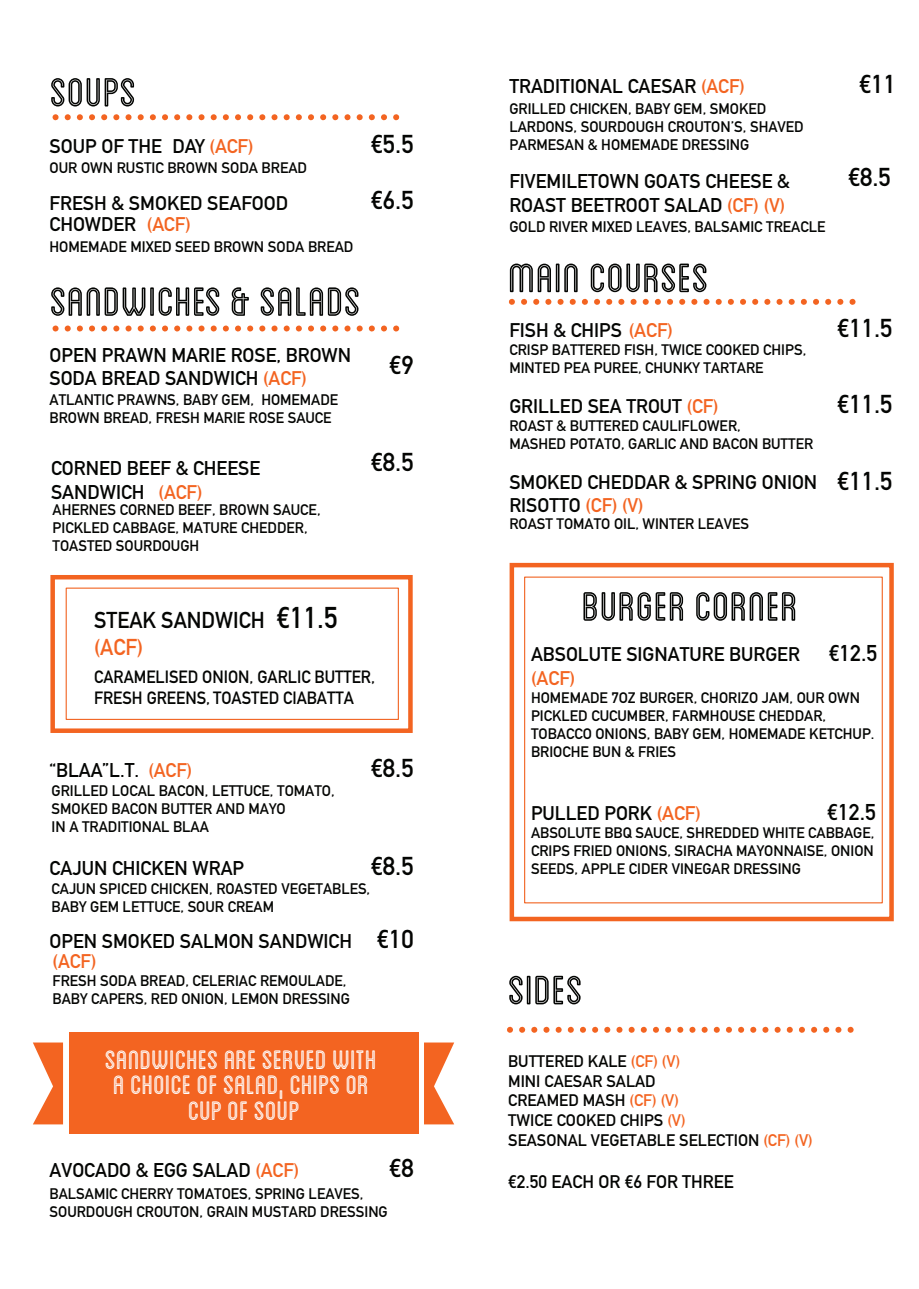
<style>
.page{position:relative;width:919px;height:1289px;background:#fff}
.page>*{position:absolute;margin:0;border:0;box-sizing:border-box;transform-origin:0 0}
.t1{font:57.75px "Blanch Caps Inline";color:#040503}
.t2{font:57.3px "Blanch Caps Inline";color:#040503}
.t3{font:37.5px "Blanch Caps Inline";color:#fff}
.t4{font:25.5px "DIN Mittelschrift Std";color:#040503}
.t5{font:22.65px/27.2px "DIN Mittelschrift Std";color:#040503;scale:.95 1}
.t6{font:22.5px "DIN Mittelschrift Std";color:#040503}
.t7{font:19.65px/23.4px "DIN Mittelschrift Std";color:#040503}
.t8{font:19.5px/21px "DIN Mittelschrift Std";color:#040503}
.t9{font:19.5px "DIN Mittelschrift Std";color:#f36421}
.t10{font:18px "DIN Mittelschrift Std";color:#040503}
.t11{font:17.55px/20.9px "DIN Mittelschrift Std";color:#040503;scale:.95 1}
.t12{font:16.5px/19.8px "DIN Mittelschrift Std";color:#040503}
.t13{font:15.15px/18px "DIN Mittelschrift Std";color:#040503}
.t14{font:15px/18px "DIN Mittelschrift Std";color:#040503}
.s1{color:#f36421}
.s2{font-size:19.5px;color:#f36421}
.s3{font-size:29.55px}
.s4{font-size:25.5px}
.s5{font-size:16.65px;color:#f36421}
</style>
<div class="page">
<div style="left:50px;top:575px;width:362px;height:158px;border:4px solid #f36421"></div>
<svg style="left:512px;top:299px;width:342px;height:6px"></svg>
<svg style="left:510px;top:1026px;width:342px;height:6px"></svg>
<div style="left:66px;top:587px;width:333px;height:133px;border:1px solid #f16523"></div>
<div style="left:509px;top:563px;width:384px;height:358px;border:4px solid #f36421"></div>
<svg style="left:55px;top:114px;width:343px;height:6px"></svg>
<svg style="left:55px;top:325px;width:343px;height:6px"></svg>
<div style="left:69px;top:1032px;width:349px;height:102px;background:#f36421"></div>
<svg style="left:424px;top:1042px;width:30px;height:82px"></svg>
<svg style="left:33px;top:1042px;width:30px;height:82px"></svg>
<h2 class="t2" style="left:50px;top:66px;width:88px">SoupS</h2>
<p class="t8" style="left:50px;top:136px;width:205px">SOUP OF THE DAY <span class="s1">(ACF)</span></p>
<p class="t14" style="left:50px;top:158px;width:259px">OUR OWN RUSTIC BROWN SODA BREAD</p>
<p class="t8" style="left:50px;top:192px;width:240px">FRESH &amp; SMOKED SEAFOOD<br>CHOWDER <span class="s1">(ACF)</span></p>
<p class="t14" style="left:50px;top:237px;width:305px">HOMEMADE MIXED SEED BROWN SODA BREAD</p>
<h3 class="t4" style="left:371px;top:129px;width:44px">€5.5</h3>
<h3 class="t4" style="left:371px;top:185px;width:44px">€6.5</h3>
<h2 class="t2" style="left:50px;top:275px;width:312px">SANDWICHES &amp; SALADS</h2>
<p class="t7" style="left:50px;top:343px;width:303px">OPEN PRAWN MARIE ROSE, BROWN<br>SODA BREAD SANDWICH <span class="s2">(ACF)</span></p>
<h3 class="t4" style="left:389px;top:350px;width:26px">€9</h3>
<p class="t13" style="left:50px;top:391px;width:290px">ATLANTIC PRAWNS, BABY GEM, HOMEMADE<br>BROWN BREAD, FRESH MARIE ROSE SAUCE</p>
<p class="t7" style="left:51px;top:457px;width:211px">CORNED BEEF &amp; CHEESE<br>SANDWICH <span class="s2">(ACF)</span></p>
<p class="t13" style="left:53px;top:501px;width:269px">AHERNES CORNED BEEF, BROWN SAUCE,<br>PICKLED CABBAGE, MATURE CHEDDER,<br>TOASTED SOURDOUGH</p>
<h3 class="t4" style="left:371px;top:447px;width:44px">€8.5</h3>
<h3 class="t5" style="left:94px;top:606px;width:258px">STEAK SANDWICH <span class="s3">€11.5 </span><span class="s1">(ACF)</span></h3>
<p class="t11" style="left:94px;top:666px;width:297px">CARAMELISED ONION, GARLIC BUTTER,<br>FRESH GREENS, TOASTED CIABATTA</p>
<p class="t7" style="left:50px;top:758px;width:144px">“BLAA”L.T. <span class="s2">(ACF)</span></p>
<h3 class="t4" style="left:371px;top:753px;width:44px">€8.5</h3>
<p class="t13" style="left:52px;top:781px;width:284px">GRILLED LOCAL BACON, LETTUCE, TOMATO,<br>SMOKED BACON BUTTER AND MAYO<br>IN A TRADITIONAL BLAA</p>
<p class="t7" style="left:50px;top:856px;width:196px">CAJUN CHICKEN WRAP</p>
<h3 class="t4" style="left:371px;top:851px;width:44px">€8.5</h3>
<p class="t13" style="left:52px;top:879px;width:320px">CAJUN SPICED CHICKEN, ROASTED VEGETABLES,<br>BABY GEM LETTUCE, SOUR CREAM</p>
<p class="t7" style="left:50px;top:929px;width:365px">OPEN SMOKED SALMON SANDWICH <span class="s4">€10</span></p>
<p class="t9" style="left:53px;top:950px;width:45px">(ACF)</p>
<p class="t13" style="left:53px;top:972px;width:299px">FRESH SODA BREAD, CELERIAC REMOULADE,<br>BABY CAPERS, RED ONION, LEMON DRESSING</p>
<h3 class="t3" style="left:105px;top:1042px;width:273px">SANDWICHES ARE SERVED WITH</h3>
<h3 class="t3" style="left:113px;top:1067px;width:257px">A CHOICE OF SALAD, CHIPS OR</h3>
<h3 class="t3" style="left:188px;top:1093px;width:113px">CUP OF SOUP</h3>
<h3 class="t4" style="left:389px;top:1152px;width:26px">€8</h3>
<p class="t7" style="left:50px;top:1158px;width:251px">AVOCADO &amp; EGG SALAD <span class="s2">(ACF)</span></p>
<p class="t13" style="left:50px;top:1184px;width:339px">BALSAMIC CHERRY TOMATOES, SPRING LEAVES,<br>SOURDOUGH CROUTON, GRAIN MUSTARD DRESSING</p>
<p class="t7" style="left:509px;top:74px;width:237px">TRADITIONAL CAESAR <span class="s2">(ACF)</span></p>
<h3 class="t4" style="left:859px;top:69px;width:38px">€11</h3>
<p class="t13" style="left:509px;top:99px;width:296px">GRILLED CHICKEN, BABY GEM, SMOKED<br>LARDONS, SOURDOUGH CROUTON’S, SHAVED<br>PARMESAN &amp; HOMEMADE DRESSING</p>
<p class="t7" style="left:509px;top:170px;width:282px">FIVEMILETOWN GOATS CHEESE &amp;<br>ROAST BEETROOT SALAD <span class="s2">(CF) (V)</span></p>
<h3 class="t4" style="left:848px;top:162px;width:44px">€8.5</h3>
<p class="t13" style="left:509px;top:217px;width:317px">GOLD RIVER MIXED LEAVES, BALSAMIC TREACLE</p>
<h1 class="t1" style="left:508px;top:252px;width:202px">MAIN COURSES</h1>
<p class="t8" style="left:509px;top:320px;width:165px">FISH &amp; CHIPS <span class="s1">(ACF)</span></p>
<h3 class="t4" style="left:837px;top:313px;width:57px">€11.5</h3>
<p class="t14" style="left:509px;top:341px;width:298px">CRISP BATTERED FISH, TWICE COOKED CHIPS,<br>MINTED PEA PUREE, CHUNKY TARTARE</p>
<p class="t8" style="left:509px;top:396px;width:211px">GRILLED SEA TROUT <span class="s1">(CF)</span></p>
<h3 class="t4" style="left:837px;top:389px;width:57px">€11.5</h3>
<p class="t14" style="left:509px;top:417px;width:305px">ROAST &amp; BUTTERED CAULIFLOWER,<br>MASHED POTATO, GARLIC AND BACON BUTTER</p>
<p class="t8" style="left:509px;top:470px;width:309px;line-height:23.4px">SMOKED CHEDDAR &amp; SPRING ONION<br>RISOTTO <span class="s1">(CF) (V)</span></p>
<h3 class="t4" style="left:837px;top:466px;width:57px">€11.5</h3>
<p class="t14" style="left:509px;top:515px;width:241px">ROAST TOMATO OIL, WINTER LEAVES</p>
<h1 class="t1" style="left:581px;top:580px;width:218px">BURGER CORNER</h1>
<p class="t8" style="left:531px;top:644px;width:270px">ABSOLUTE SIGNATURE BURGER</p>
<h3 class="t6" style="left:828px;top:640px;width:50px">€12.5</h3>
<p class="t9" style="left:531px;top:666px;width:46px">(ACF)</p>
<p class="t14" style="left:531px;top:688px;width:345px">HOMEMADE 7OZ BURGER, CHORIZO JAM, OUR OWN PICKLED CUCUMBER, FARMHOUSE CHEDDAR, TOBACCO ONIONS, BABY GEM, HOMEMADE KETCHUP.<br>BRIOCHE BUN &amp; FRIES</p>
<p class="t8" style="left:531px;top:802px;width:171px">PULLED PORK <span class="s1">(ACF)</span></p>
<h3 class="t6" style="left:827px;top:798px;width:50px">€12.5</h3>
<p class="t14" style="left:531px;top:823px;width:345px;text-align:justify">ABSOLUTE BBQ SAUCE, SHREDDED WHITE CABBAGE, CRIPS FRIED ONIONS, SIRACHA MAYONNAISE, ONION SEEDS, APPLE CIDER VINEGAR DRESSING</p>
<h1 class="t1" style="left:508px;top:963px;width:76px">SIDES</h1>
<p class="t12" style="left:508px;top:1051px;width:306px">BUTTERED KALE <span class="s5">(CF) (V)<br></span>MINI CAESAR SALAD<br>CREAMED MASH <span class="s5">(CF) (V)<br></span>TWICE COOKED CHIPS <span class="s5">(V)<br></span>SEASONAL VEGETABLE SELECTION <span class="s5">(CF) (V)</span></p>
<p class="t10" style="left:508px;top:1170px;width:227px">€2.50 EACH OR €6 FOR THREE</p>
</div>
